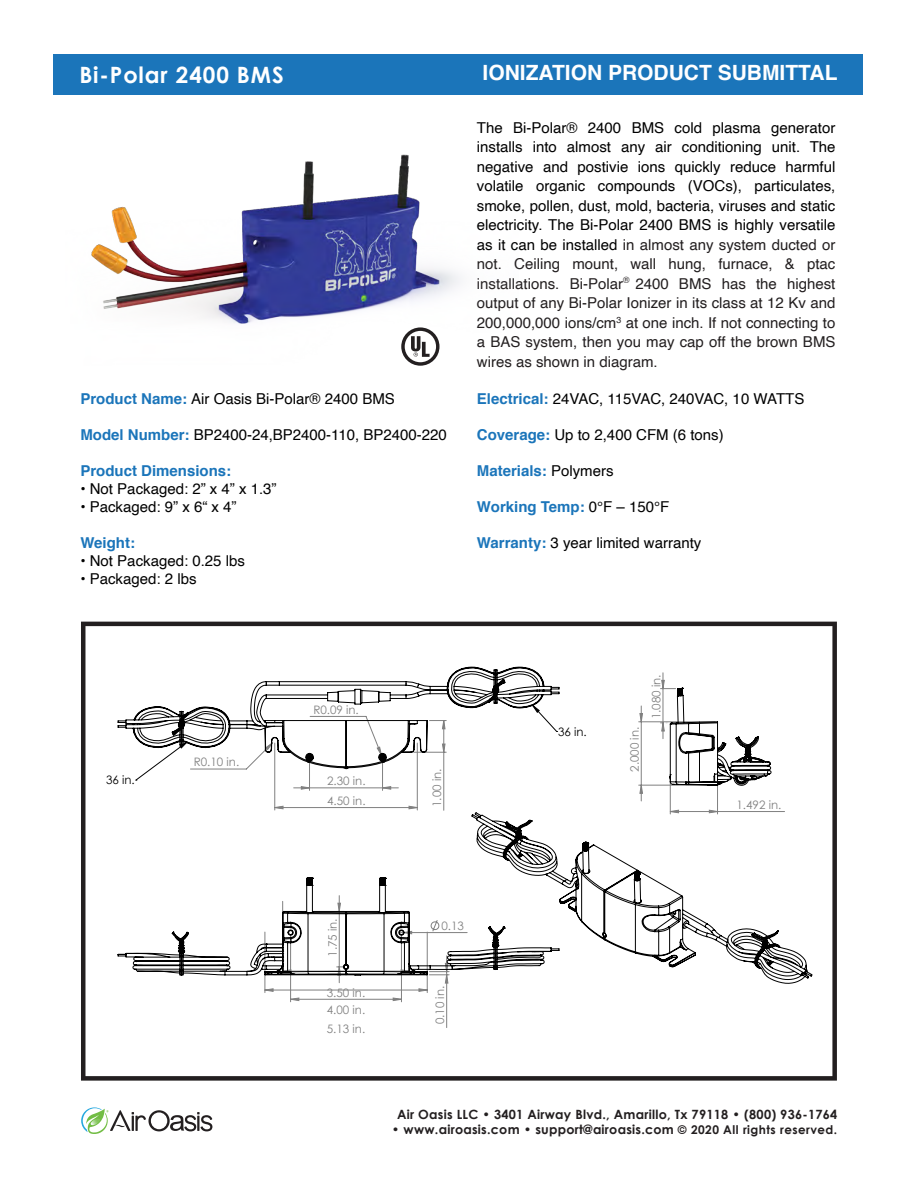
<style>
.page{position:relative;width:918px;height:1188px;background:#fff}
.page>*{position:absolute;margin:0;border:0;box-sizing:border-box;transform-origin:0 0}
.t1{font:700 22.5px "Century Gothic";letter-spacing:.04em;color:#fff}
.t2{font:700 21px "Helvetica";color:#fff}
.t3{font:15px/19.5px "Helvetica";color:#000;text-align:justify}
.t4{font:700 15px "Helvetica";color:#1b75ba}
.t5{font:700 12.75px "Century Gothic";letter-spacing:.02em;color:#231f20}
.t6{font:11.7px "Century Gothic";color:#808080}
.t7{font:11.7px "Century Gothic";color:#000}
.s1{color:#231f20}
.s2{font-weight:700;color:#1b75ba}
.s3{font-weight:400;color:#000}
.s4{font-size:12px}
</style>
<div class="page">
<div style="left:53px;top:54px;width:810px;height:40px;background:#1b75ba"></div>
<svg style="left:81px;top:622px;width:756px;height:459px"></svg>
<img style="left:91px;top:154px;width:370px;height:170px">
<svg style="left:401px;top:327px;width:39px;height:39px"></svg>
<svg style="left:81px;top:1107px;width:131px;height:27px"></svg>
<hr style="left:401px;top:935px;width:1px;height:67px;background:#808080">
<hr style="left:290px;top:935px;width:1px;height:67px;background:#808080">
<hr style="left:446px;top:975px;width:1px;height:53px;background:#808080">
<svg style="left:290px;top:998px;width:111px;height:3px"></svg>
<svg style="left:135px;top:769px;width:423px;height:223px"></svg>
<svg style="left:117px;top:877px;width:354px;height:99px"></svg>
<svg style="left:117px;top:667px;width:443px;height:102px"></svg>
<hr style="left:718px;top:811px;width:67px;height:1px;background:#808080">
<hr style="left:639px;top:722px;width:76px;height:1px;background:#808080">
<hr style="left:639px;top:785px;width:76px;height:1px;background:#808080">
<svg style="left:639px;top:706px;width:4px;height:95px"></svg>
<svg style="left:661px;top:673px;width:111px;height:139px"></svg>
<svg style="left:471px;top:812px;width:342px;height:172px"></svg>
<h1 class="t1" style="left:79px;top:58px;width:206px">Bi-Polar 2400 BMS</h1>
<h2 class="t2" style="left:483px;top:56px;width:357px">IONIZATION PRODUCT SUBMITTAL</h2>
<p class="t3" style="left:477px;top:118px;width:360px">The Bi-Polar® 2400 BMS cold plasma generator installs into almost any air conditioning unit. The negative and postivie ions quickly reduce harmful volatile organic compounds (VOCs), particulates, smoke, pollen, dust, mold, bacteria, viruses and static electricity. The Bi-Polar 2400 BMS is highly versatile as it can be installed <span class="s1">in almost any system ducted or not. Ceiling mount, wall hung, furnace, &amp; ptac installations. Bi-Polar</span><sup>®</sup> <span class="s1">2400 BMS has the highest output of any Bi-Polar Ionizer in its class at 12 Kv and 200,000,000 ions/cm</span><sup>3</sup> <span class="s1">at one inch. If not connecting to a BAS system, then you may cap off the brown BMS wires as shown in diagram.</span></p>
<p class="t3" style="left:80px;top:390px;width:316px"><span class="s2">Product Name:</span> Air Oasis Bi-Polar® 2400 BMS</p>
<p class="t3" style="left:80px;top:426px;width:368px"><span class="s2">Model Number:</span> BP2400-24,BP2400-110, BP2400-220</p>
<p class="t4" style="left:80px;top:459px;width:152px">Product Dimensions:</p>
<p class="t3" style="left:80px;top:480px;width:198px">• Not Packaged: 2” x 4” x 1.3”</p>
<p class="t3" style="left:80px;top:498px;width:158px">• Packaged: 9” x 6“ x 4”</p>
<p class="t4" style="left:80px;top:531px;width:56px">Weight:</p>
<p class="t3" style="left:80px;top:552px;width:166px">• Not Packaged: 0.25 lbs</p>
<p class="t3" style="left:80px;top:570px;width:118px">• Packaged: 2 lbs</p>
<p class="t3" style="left:477px;top:390px;width:329px"><span class="s2">Electrical:</span> 24VAC, 115VAC, 240VAC, 10 WATTS</p>
<p class="t3" style="left:477px;top:426px;width:248px"><span class="s2">Coverage:</span> Up to 2,400 CFM (6 tons)</p>
<p class="t4" style="left:477px;top:459px;width:138px">Materials: <span class="s3">Polymers</span></p>
<p class="t4" style="left:477px;top:495px;width:194px">Working Temp: <span class="s3">0°F – 150°F</span></p>
<p class="t3" style="left:477px;top:534px;width:226px"><span class="s2">Warranty:</span> 3 year limited warranty</p>
<p class="t7" style="left:106px;top:772px;width:30px">36 in.</p>
<p class="t6" style="left:194px;top:754px;width:47px">R0.10 in.</p>
<p class="t6" style="left:313px;top:701px;width:47px">R0.09 in.</p>
<p class="t6" style="left:327px;top:773px;width:40px">2.30 in.</p>
<p class="t6" style="left:429px;top:807px;width:40px;rotate:-90deg">1.00 in.</p>
<p class="t6" style="left:327px;top:793px;width:40px">4.50 in.</p>
<p class="t6" style="left:324px;top:957px;width:40px;rotate:-90deg">1.75 in.</p>
<p class="t6" style="left:327px;top:984px;width:40px">3.50 in.</p>
<p class="t6" style="left:327px;top:1001px;width:40px">4.00 in.</p>
<p class="t6" style="left:327px;top:1020px;width:40px">5.13 in.</p>
<p class="t6" style="left:441px;top:918px;width:24px">0.13</p>
<p class="t6" style="left:432px;top:1024px;width:40px;rotate:-90deg">0.10 in.</p>
<p class="t7" style="left:558px;top:723px;width:30px">36 in.</p>
<p class="t6" style="left:626px;top:772px;width:46px;rotate:-90deg">2.000 in.</p>
<p class="t6" style="left:648px;top:719px;width:46px;rotate:-90deg">1.080 in.</p>
<p class="t6" style="left:736px;top:797px;width:46px">1.492 in.</p>
<p class="t5" style="left:397px;top:1104px;width:442px">Air Oasis LLC • 3401 Airway Blvd., Amarillo, Tx 79118 • (800) 936-1764</p>
<p class="t5" style="left:392px;top:1120px;width:447px">• www.airoasis.com • support@airoasis.com <span class="s4">© 2020 All rights reserved.</span></p>
</div>
